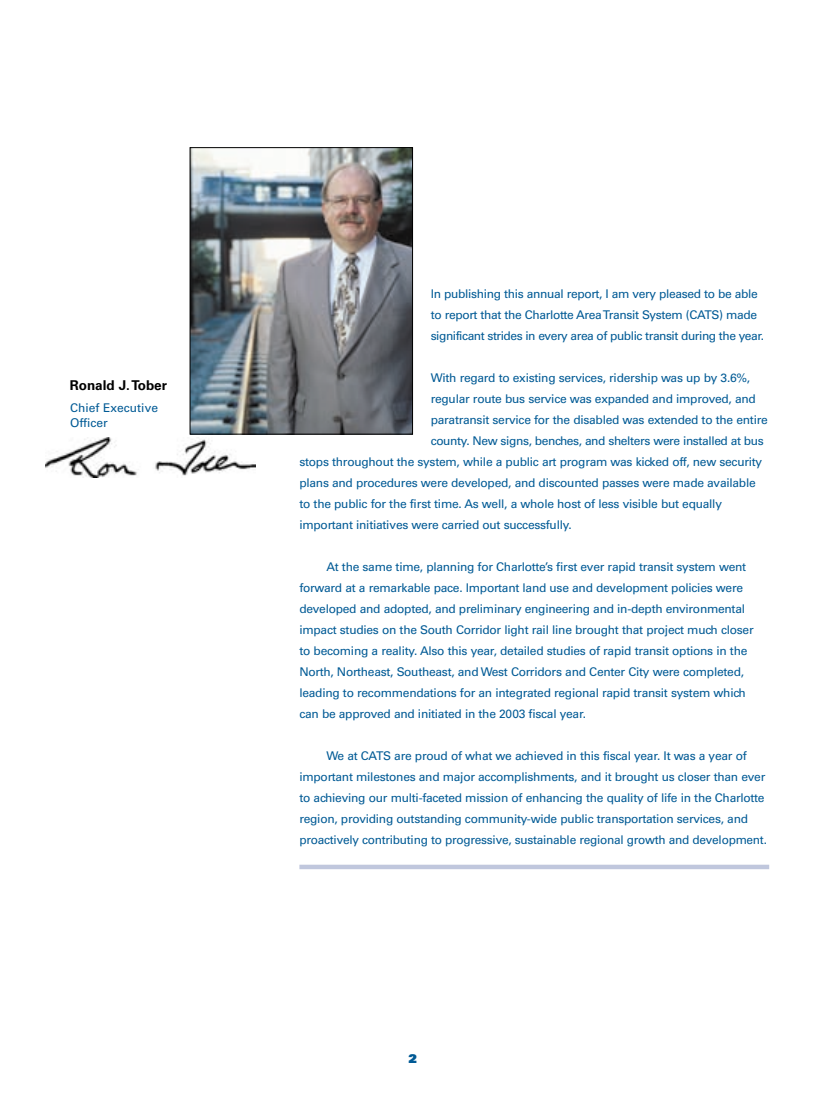
<style>
.page{position:relative;width:824px;height:1107px;background:#fff}
.page>*{position:absolute;margin:0;border:0;box-sizing:border-box;transform-origin:0 0}
.t1{font:700 13.5px "Univers";color:#000}
.t2{font:12px/21px "Univers";letter-spacing:-.02em;color:#005a95}
.t3{font:12px/14.4px "Univers";color:#005a95}
.t4{font:900 12px "Univers";color:#005a95}
</style>
<div class="page">
<hr style="left:299px;top:865px;width:470px;height:4px;background:#c0c7dd">
<img style="left:192px;top:149px;width:218px;height:283px">
<div style="left:190px;top:147px;width:222px;height:287px;border:1px solid #000"></div>
<img style="left:45px;top:438px;width:210px;height:40px">
<p class="t1" style="left:70px;top:380px;width:99px">Ronald J.Tober</p>
<p class="t3" style="left:70px;top:402px;width:89px">Chief Executive<br>Officer</p>
<p class="t2" style="left:430px;top:284px;width:335px">In publishing this annual report, I am very pleased to be able to report that the Charlotte Area Transit System (CATS) made significant strides in every area of public transit during the year.</p>
<p class="t2" style="left:430px;top:368px;width:321px">With regard to existing services, ridership was up by 3.6%,</p>
<p class="t2" style="left:430px;top:389px;width:326px">regular route bus service was expanded and improved, and</p>
<p class="t2" style="left:430px;top:410px;width:338px">paratransit service for the disabled was extended to the entire</p>
<p class="t2" style="left:430px;top:431px;width:334px">county. New signs, benches, and shelters were installed at bus</p>
<p class="t2" style="left:299px;top:452px;width:464px">stops throughout the system, while a public art program was kicked off, new security</p>
<p class="t2" style="left:299px;top:473px;width:458px">plans and procedures were developed, and discounted passes were made available</p>
<p class="t2" style="left:299px;top:494px;width:424px">to the public for the first time. As well, a whole host of less visible but equally</p>
<p class="t2" style="left:299px;top:515px;width:274px">important initiatives were carried out successfully.</p>
<p class="t2" style="left:299px;top:557px;width:456px;text-indent:27px">At the same time, planning for Charlotte’s first ever rapid transit system went forward at a remarkable pace. Important land use and development policies were developed and adopted, and preliminary engineering and in-depth environmental impact studies on the South Corridor light rail line brought that project much closer to becoming a reality. Also this year, detailed studies of rapid transit options in the North, Northeast, Southeast, and West Corridors and Center City were completed, leading to recommendations for an integrated regional rapid transit system which can be approved and initiated in the 2003 fiscal year.</p>
<p class="t2" style="left:299px;top:746px;width:469px;text-indent:27px">We at CATS are proud of what we achieved in this fiscal year. It was a year of important milestones and major accomplishments, and it brought us closer than ever to achieving our multi-faceted mission of enhancing the quality of life in the Charlotte region, providing outstanding community-wide public transportation services, and proactively contributing to progressive, sustainable regional growth and development.</p>
<p class="t4" style="left:408px;top:1054px;width:10px">2</p>
</div>
